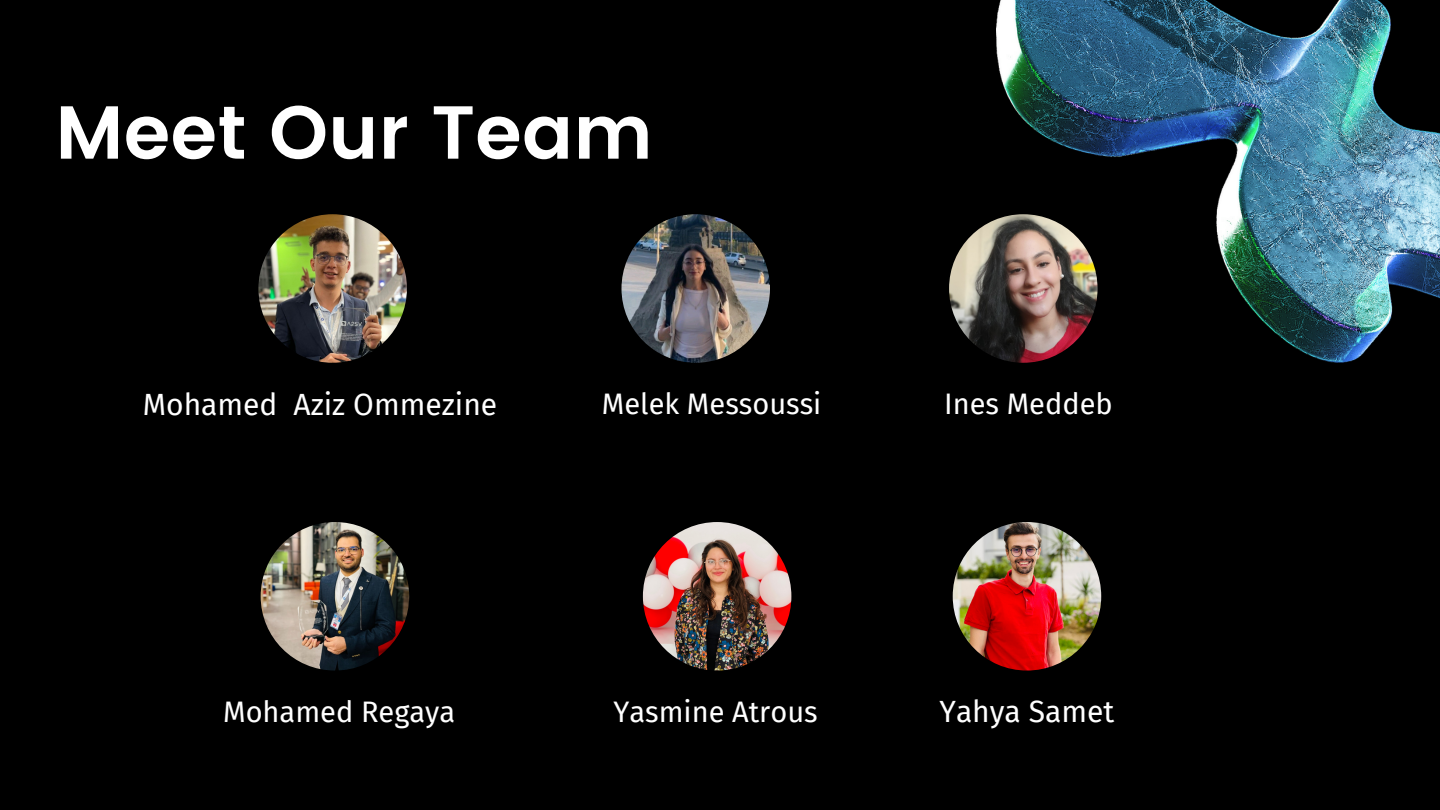
<style>
.page{position:relative;width:1440px;height:810px;background:#000}
.page>*{position:absolute;margin:0;border:0;box-sizing:border-box;transform-origin:0 0}
.t1{font:600 75px "Poppins";color:#fff}
.t2{font:30px "Fira Sans";color:#fff}
.t3{font:29px "Fira Sans";color:#fff}
</style>
<div class="page">
<img style="left:949px;top:214px;width:149px;height:149px;border-radius:50%">
<img style="left:258px;top:214px;width:149px;height:149px;border-radius:50%">
<img style="left:621px;top:214px;width:149px;height:149px;border-radius:50%">
<img style="left:261px;top:522px;width:148px;height:149px;border-radius:50%">
<img style="left:643px;top:522px;width:148px;height:149px;border-radius:50%">
<img style="left:953px;top:522px;width:148px;height:149px;border-radius:50%">
<img style="left:997px;top:0;width:443px;height:363px">
<p class="t1" style="left:55px;top:89px;width:599px">Meet Our Team</p>
<p class="t2" style="left:143px;top:387px;width:356px">Mohamed Aziz Ommezine</p>
<p class="t3" style="left:602px;top:387px;width:221px">Melek Messoussi</p>
<p class="t3" style="left:944px;top:387px;width:170px">Ines Meddeb</p>
<p class="t3" style="left:223px;top:695px;width:234px">Mohamed Regaya</p>
<p class="t3" style="left:613px;top:695px;width:206px">Yasmine Atrous</p>
<p class="t2" style="left:940px;top:694px;width:176px">Yahya Samet</p>
</div>
